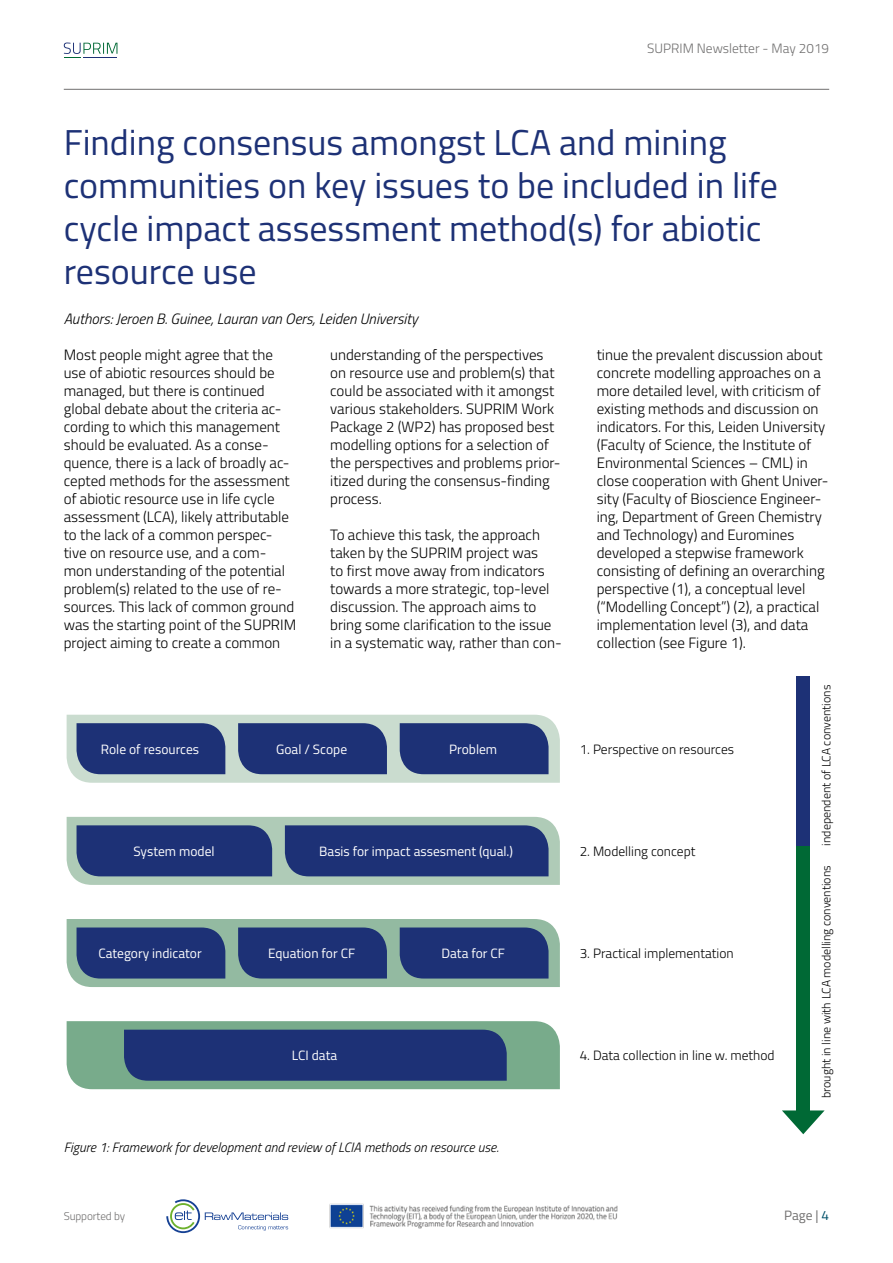
<style>
.page{position:relative;width:893px;height:1263px;background:#fff}
.page>*{position:absolute;margin:0;border:0;box-sizing:border-box;transform-origin:0 0}
.t1{font:36px/43.2px "Titillium";color:#1d3176}
.t2{font:300 15px/18px "Titillium";color:#000}
.t3{font:italic 300 15px "Titillium";color:#000}
.t4{font:13.5px "Titillium";color:#fff}
.t5{font:300 13.5px "Titillium";color:#000}
.t6{font:italic 300 13.5px "Titillium";color:#000}
.t7{font:300 13.5px "Titillium";color:#706f6f}
.t8{font:13.5px "Titillium";color:#706f6f}
.t9{font:300 12px "Titillium";color:#000}
.t10{font:300 11.25px "Titillium";letter-spacing:-.01em;color:#706f6f}
.s1{color:#005069}
</style>
<div class="page">
<svg style="left:166px;top:1199px;width:122px;height:34px"></svg>
<img style="left:329px;top:1203px;width:289px;height:26px">
<svg style="left:64px;top:43px;width:53px;height:15px"></svg>
<svg style="left:67px;top:715px;width:493px;height:68px;background:#586b94"></svg>
<svg style="left:67px;top:817px;width:493px;height:68px;background:#4b618b"></svg>
<svg style="left:67px;top:919px;width:493px;height:68px;background:#466085"></svg>
<svg style="left:67px;top:1021px;width:493px;height:68px;background:#446580"></svg>
<div style="left:796px;top:676px;width:14px;height:170px;background:#1d3176"></div>
<div style="left:796px;top:846px;width:14px;height:275px;background:#006935"></div>
<svg style="left:782px;top:1110px;width:43px;height:24px"></svg>
<hr style="left:64px;top:89px;width:765px;height:1px;background:#706f6f">
<p class="t7" style="left:647px;top:38px;width:183px">SUPRIM Newsletter - May 2019</p>
<h1 class="t1" style="left:64px;top:119px;width:716px">Finding consensus amongst LCA and mining communities on key issues to be included in life cycle impact assessment method(s) for abiotic resource use</h1>
<p class="t3" style="left:64px;top:308px;width:356px">Authors: Jeroen B. Guinee, Lauran van Oers, Leiden University</p>
<p class="t2" style="left:64px;top:345px;width:234px">Most people might agree that the use of abiotic resources should be managed, but there is continued global debate about the criteria ac&shy;cording to which this management should be evaluated. As a conse&shy;quence, there is a lack of broadly ac&shy;cepted methods for the assessment of abiotic resource use in life cycle assessment (LCA), likely attributable to the lack of a common perspec&shy;tive on resource use, and a com&shy;mon understanding of the potential problem(s) related to the use of re&shy;sources. This lack of common ground was the starting point of the SUPRIM project aiming to create a common</p>
<p class="t2" style="left:330px;top:345px;width:232px">understanding of the perspectives on resource use and problem(s) that could be associated with it amongst various stakeholders. SUPRIM Work<br>Package 2 (WP2) has proposed best modelling options for a selection of the perspectives and problems prior&shy;itized during the consensus-finding process.</p>
<p class="t2" style="left:597px;top:345px;width:233px">tinue the prevalent discussion about concrete modelling approaches on a more detailed level, with criticism of existing methods and discussion on indicators. For this, Leiden University (Faculty of Science, the Institute of Environmental Sciences – CML) in close cooperation with Ghent Univer&shy;sity (Faculty of Bioscience Engineer&shy;ing, Department of Green Chemistry and Technology) and Euromines developed a stepwise framework consisting of defining an overarching perspective (1), a conceptual level (“Modelling Concept”) (2), a practical implementation level (3), and data collection (see Figure 1).</p>
<p class="t2" style="left:330px;top:525px;width:233px">To achieve this task, the approach taken by the SUPRIM project was<br>to first move away from indicators towards a more strategic, top-level discussion. The approach aims to bring some clarification to the issue in a systematic way, rather than con-</p>
<p class="t4" style="left:101px;top:739px;width:100px">Role of resources</p>
<p class="t4" style="left:276px;top:739px;width:73px">Goal / Scope</p>
<p class="t4" style="left:449px;top:739px;width:49px">Problem</p>
<p class="t5" style="left:580px;top:739px;width:156px">1. Perspective on resources</p>
<p class="t4" style="left:133px;top:841px;width:83px">System model</p>
<p class="t4" style="left:319px;top:841px;width:195px">Basis for impact assesment (qual.)</p>
<p class="t5" style="left:580px;top:841px;width:117px">2. Modelling concept</p>
<p class="t4" style="left:98px;top:943px;width:105px">Category indicator</p>
<p class="t4" style="left:268px;top:943px;width:88px">Equation for CF</p>
<p class="t4" style="left:441px;top:943px;width:65px">Data for CF</p>
<p class="t5" style="left:580px;top:943px;width:155px">3. Practical implementation</p>
<p class="t4" style="left:292px;top:1046px;width:47px">LCI data</p>
<p class="t5" style="left:580px;top:1046px;width:196px">4. Data collection in line w. method</p>
<p class="t6" style="left:64px;top:1138px;width:436px">Figure 1: Framework for development and review of LCIA methods on resource use.</p>
<p class="t9" style="left:818px;top:845px;width:162px;rotate:-90deg">independent of LCA conventions</p>
<p class="t9" style="left:818px;top:1098px;width:234px;rotate:-90deg">brought in line with LCA modelling conventions</p>
<p class="t10" style="left:64px;top:1208px;width:63px">Supported by</p>
<p class="t8" style="left:784px;top:1206px;width:47px">Page | <span class="s1">4</span></p>
</div>
